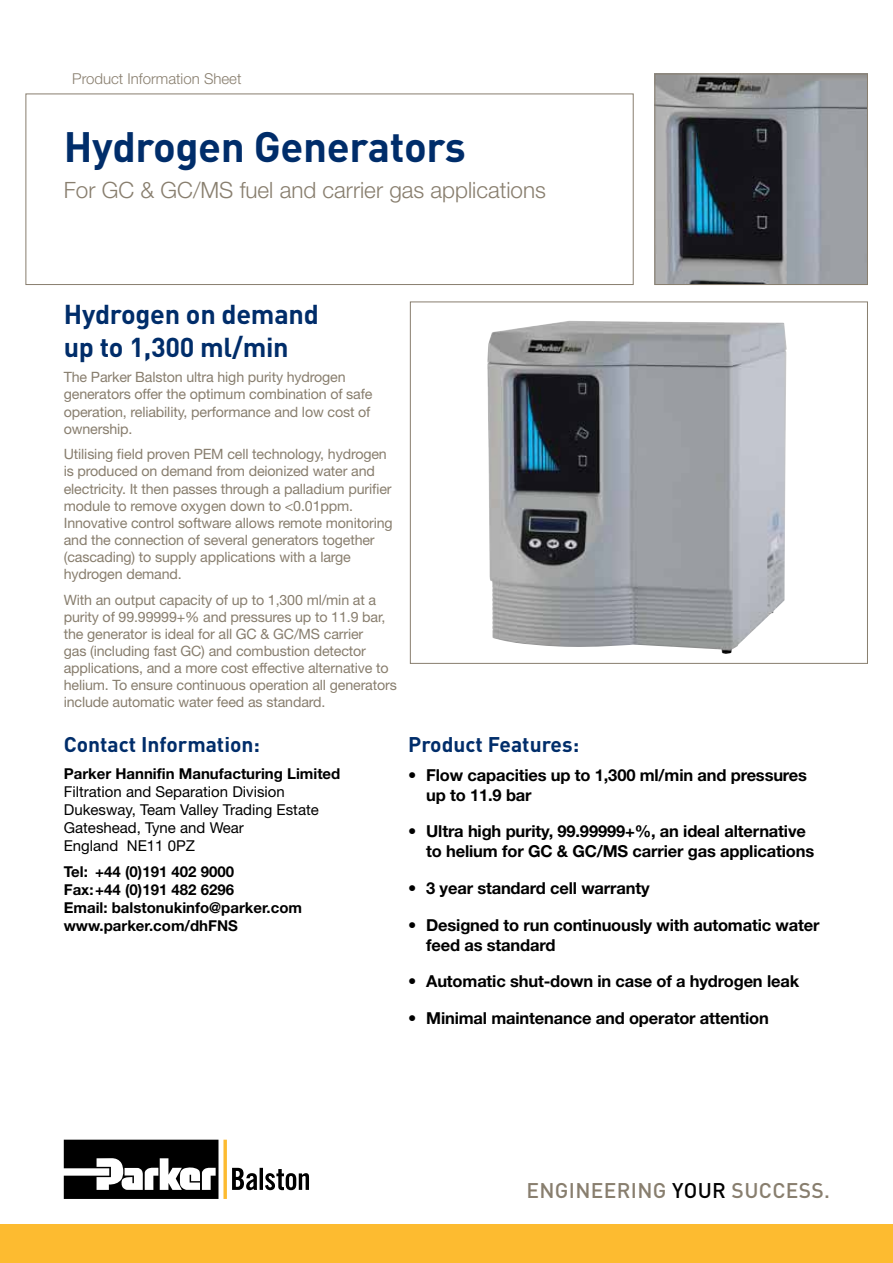
<style>
.page{position:relative;width:893px;height:1263px;background:#fff}
.page>*{position:absolute;margin:0;border:0;box-sizing:border-box;transform-origin:0 0}
.t1{font:700 42px "DIN";letter-spacing:-.01em;color:#002d6a}
.t2{font:700 27px/32.4px "DIN";letter-spacing:-.01em;color:#002d6a}
.t3{font:300 22.5px "Helvetica Neue LT Std";color:#887e6e}
.t4{font:700 21px "DIN";color:#002d6a}
.t5{font:500 21px "DIN";letter-spacing:.015em;color:#887e6e}
.t6{font:700 16.5px/19.8px "Helvetica Neue LT Std";letter-spacing:-.01em;color:#000}
.t7{font:700 15px/18px "Helvetica Neue LT Std";color:#000}
.t8{font:15px/18px "Helvetica Neue LT Std";color:#000}
.t9{font:300 15px "Helvetica Neue LT Std";color:#887e6e}
.t10{font:14.25px/17.1px "Helvetica Neue LT Std";letter-spacing:-.01em;color:#887e6e}
.s1{color:#000}
</style>
<div class="page">
<svg style="left:656px;top:76px;width:210px;height:207px;background:#70777d"></svg>
<div style="left:654px;top:74px;width:214px;height:211px;border:1px solid #887e6e"></div>
<svg style="left:64px;top:1140px;width:245px;height:59px"></svg>
<img style="left:487px;top:321px;width:300px;height:333px">
<div style="left:26px;top:94px;width:608px;height:191px;border:1px solid #887e6e"></div>
<div style="left:0;top:1225px;width:893px;height:38px;background:#fdbb30"></div>
<p class="t9" style="left:72px;top:70px;width:171px">Product Information Sheet</p>
<h1 class="t1" style="left:64px;top:120px;width:403px">Hydrogen Generators</h1>
<h3 class="t3" style="left:64px;top:176px;width:484px">For GC &amp; GC/MS fuel and carrier gas applications</h3>
<h2 class="t2" style="left:64px;top:297px;width:257px">Hydrogen on demand up to 1,300 ml/min</h2>
<p class="t10" style="left:64px;top:369px;width:310px">The Parker Balston ultra high purity hydrogen generators offer the optimum combination of safe operation, reliability, performance and low cost of ownership.</p>
<p class="t10" style="left:64px;top:445px;width:330px">Utilising field proven PEM cell technology, hydrogen is produced on demand from deionized water and electricity. It then passes through a palladium purifier module to remove oxygen down to &lt;0.01ppm.<br>Innovative control software allows remote monitoring and the connection of several generators together (cascading) to supply applications with a large hydrogen demand.</p>
<p class="t10" style="left:64px;top:591px;width:335px">With an output capacity of up to 1,300 ml/min at a purity of 99.99999+% and pressures up to 11.9 bar, the generator is ideal for all GC &amp; GC/MS carrier<br>gas (including fast GC) and combustion detector applications, and a more cost effective alternative to helium. To ensure continuous operation all generators include automatic water feed as standard.</p>
<h3 class="t4" style="left:64px;top:731px;width:198px">Contact Information:</h3>
<p class="t7" style="left:64px;top:764px;width:278px">Parker Hannifin Manufacturing Limited</p>
<p class="t8" style="left:64px;top:782px;width:257px">Filtration and Separation Division<br>Dukesway, Team Valley Trading Estate<br>Gateshead, Tyne and Wear<br>England NE11 0PZ</p>
<p class="t7" style="left:64px;top:863px;width:240px">Tel: +44 (0)191 402 9000<br>Fax: +44 (0)191 482 6296<br>Email: balstonukinfo@parker.com www.parker.com/dhFNS</p>
<h3 class="t4" style="left:408px;top:731px;width:172px">Product Features:</h3>
<p class="t6" style="left:426px;top:764px;width:382px;text-indent:-18px">• Flow capacities up to 1,300 ml/min and pressures up to 11.9 bar</p>
<p class="t6" style="left:426px;top:821px;width:389px;text-indent:-18px">• Ultra high purity, 99.99999+%, an ideal alternative to helium for GC &amp; GC/MS carrier gas applications</p>
<p class="t6" style="left:408px;top:878px;width:243px">• 3 year standard cell warranty</p>
<p class="t6" style="left:426px;top:914px;width:395px;text-indent:-18px">• Designed to run continuously with automatic water feed as standard</p>
<p class="t6" style="left:408px;top:971px;width:392px">• Automatic shut-down in case of a hydrogen leak</p>
<p class="t6" style="left:408px;top:1008px;width:362px">• Minimal maintenance and operator attention</p>
<h3 class="t5" style="left:526px;top:1177px;width:305px">ENGINEERING <span class="s1">YOUR</span> SUCCESS.</h3>
</div>
